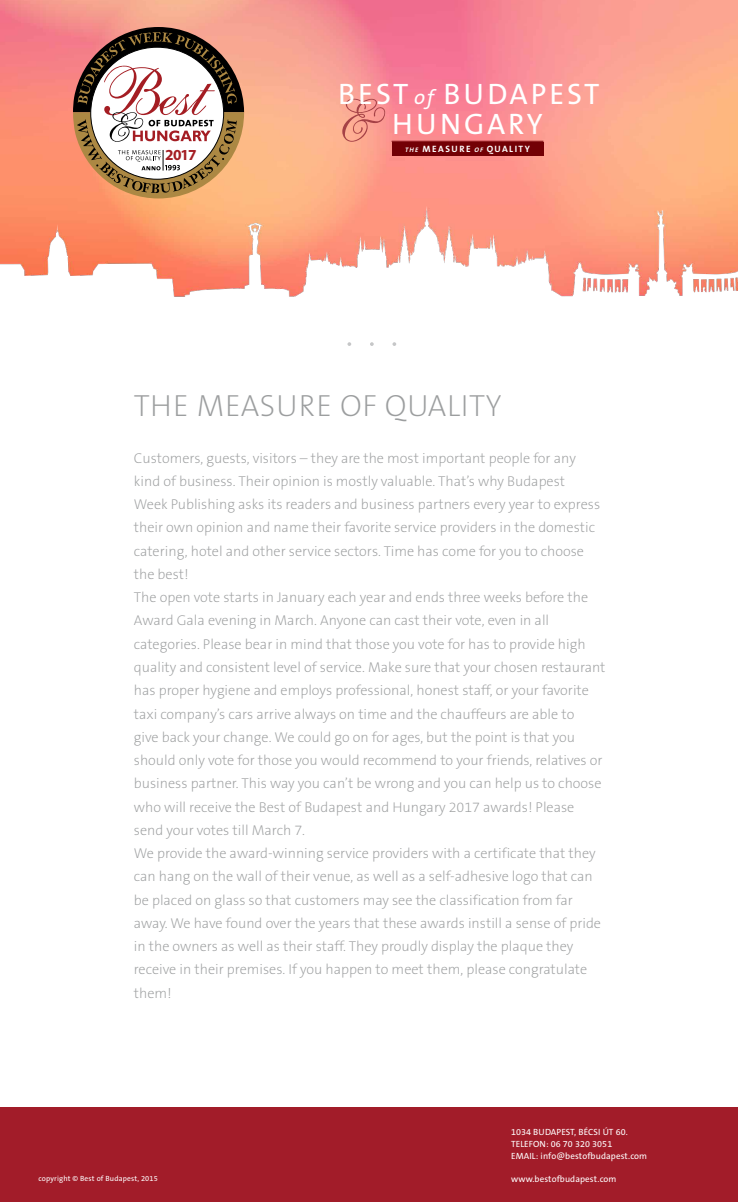
<style>
.page{position:relative;width:738px;height:1202px;background:#fff}
.page>*{position:absolute;margin:0;border:0;box-sizing:border-box;transform-origin:0 0}
.t1{font:200 30.75px "The Sans B2";letter-spacing:.02em;color:#9c9e9f}
.t2{font:29.7px/30px "The Sans B5 Plain";letter-spacing:.1em;color:#fff;text-align:center}
.t3{font:700 15.38px "Myriad Pro";color:#a41d23}
.t4{font:200 14.25px/23.2px "The Sans B2";color:#9c9e9f}
.t5{font:700 9.23px "The Sans B7";letter-spacing:.16em;color:#fff}
.t6{font:9px/12px "The Sans B5 Plain";letter-spacing:.01em;color:#fff}
.t7{font:7.5px "The Sans B5 Plain";letter-spacing:.02em;color:#fff}
.s1{font-style:italic;font-size:20.4px}
.s2{font-style:italic;font-size:6.6px}
</style>
<div class="page">
<img style="left:0;top:0;width:738px;height:297px">
<svg style="left:347px;top:342px;width:4px;height:4px"></svg>
<svg style="left:370px;top:342px;width:4px;height:4px"></svg>
<svg style="left:392px;top:342px;width:4px;height:4px"></svg>
<div style="left:392px;top:142px;width:151px;height:14px;background:#730005"></div>
<hr style="left:392px;top:141px;width:151px;height:1px;background:#730005">
<svg style="left:342px;top:99px;width:44px;height:43px;background:#ed9286"></svg>
<div style="left:0;top:1107px;width:738px;height:94px;background:#a21c29"></div>
<svg style="left:73px;top:27px;width:171px;height:171px"></svg>
<p class="t3" style="left:165px;top:145px;width:33px">2017</p>
<h2 class="t2" style="left:338px;top:80px;width:263px">BEST <span class="s1">of</span> BUDAPEST<br>HUNGARY</h2>
<p class="t5" style="left:405px;top:144px;width:126px"><span class="s2">THE</span> MEASURE <span class="s2">OF</span> QUALITY</p>
<h1 class="t1" style="left:134px;top:390px;width:369px">THE MEASURE OF QUALITY</h1>
<p class="t4" style="left:134px;top:446px;width:473px">Customers, guests, visitors – they are the most important people for any kind of business. Their opinion is mostly valuable. That’s why Budapest<br>Week Publishing asks its readers and business partners every year to express their own opinion and name their favorite service providers in the domestic catering, hotel and other service sectors. Time has come for you to choose the best!<br>The open vote starts in January each year and ends three weeks before the Award Gala evening in March. Anyone can cast their vote, even in all categories. Please bear in mind that those you vote for has to provide high quality and consistent level of service. Make sure that your chosen restaurant has proper hygiene and employs professional, honest staff, or your favorite taxi company’s cars arrive always on time and the chauffeurs are able to<br>give back your change. We could go on for ages, but the point is that you should only vote for those you would recommend to your friends, relatives or business partner. This way you can’t be wrong and you can help us to choose who will receive the Best of Budapest and Hungary 2017 awards! Please send your votes till March 7.<br>We provide the award-winning service providers with a certificate that they can hang on the wall of their venue, as well as a self-adhesive logo that can be placed on glass so that customers may see the classification from far away. We have found over the years that these awards instill a sense of pride in the owners as well as their staff. They proudly display the plaque they receive in their premises. If you happen to meet them, please congratulate them!</p>
<p class="t7" style="left:39px;top:1174px;width:121px">copyright © Best of Budapest, 2015</p>
<p class="t6" style="left:511px;top:1126px;width:138px">1034 BUDAPEST, BÉCSI ÚT 60.<br>TELEFON: 06 70 320 3051<br>EMAIL: info@bestofbudapest.com</p>
<p class="t6" style="left:511px;top:1173px;width:107px">www.bestofbudapest.com</p>
</div>
